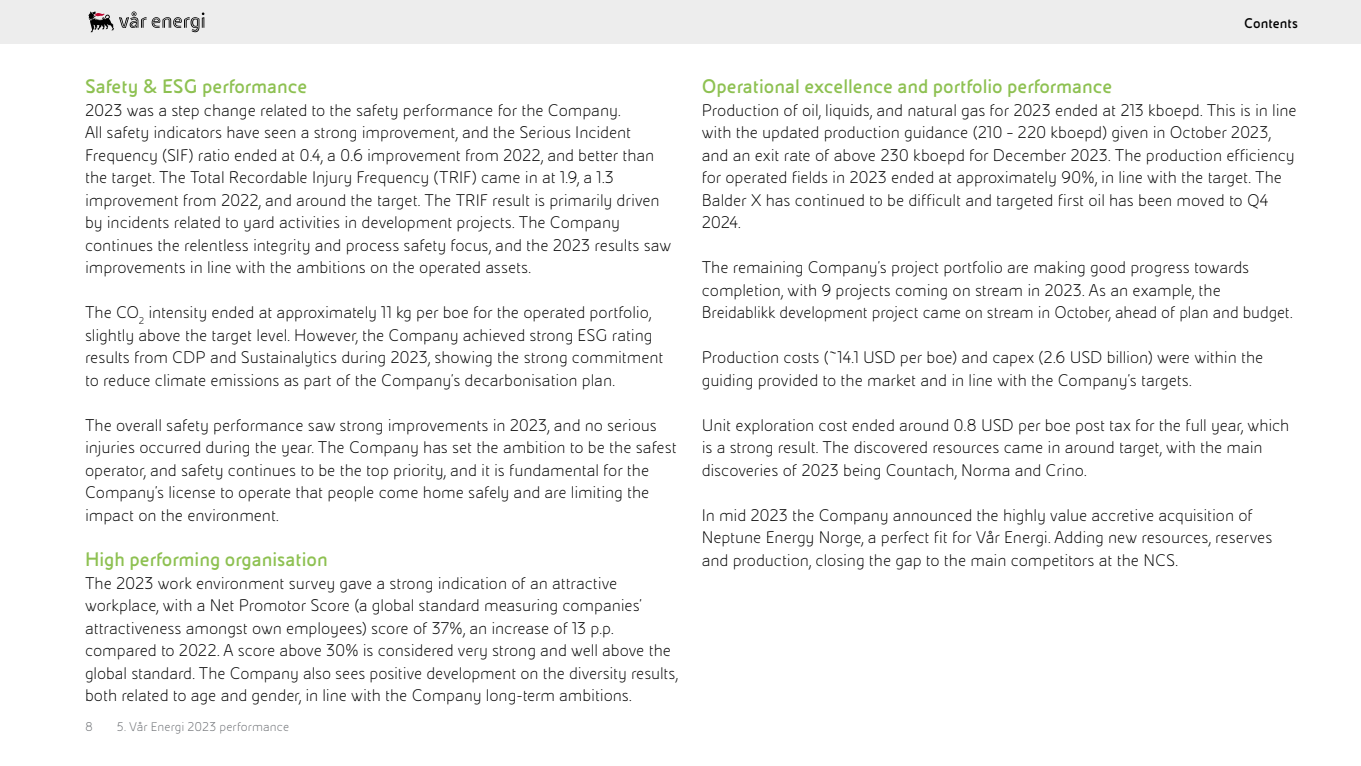
<style>
.page{position:relative;width:1361px;height:766px;background:#fff}
.page>*{position:absolute;margin:0;border:0;box-sizing:border-box;transform-origin:0 0}
.t1{font:700 21px "Eni Exp";color:#8ec152}
.t2{font:300 18px/22.5px "Eni Exp";letter-spacing:-.005em;color:#000}
.t3{font:700 15px "Eni Exp";letter-spacing:.005em;color:#000}
.t4{font:300 13.5px "Eni Exp";letter-spacing:.005em;color:#6a6d71}
</style>
<div class="page">
<div style="left:0;top:0;width:1361px;height:44px;background:#ededed"></div>
<svg style="left:88px;top:11px;width:116px;height:21px"></svg>
<p class="t1" style="left:85px;top:75px;width:224px">Safety &amp; ESG performance</p>
<p class="t2" style="left:85px;top:99px;width:588px">2023 was a step change related to the safety performance for the Company.<br>All safety indicators have seen a strong improvement, and the Serious Incident Frequency (SIF) ratio ended at 0.4, a 0.6 improvement from 2022, and better than the target. The Total Recordable Injury Frequency (TRIF) came in at 1.9, a 1.3 improvement from 2022, and around the target. The TRIF result is primarily driven by incidents related to yard activities in development projects. The Company continues the relentless integrity and process safety focus, and the 2023 results saw improvements in line with the ambitions on the operated assets.</p>
<p class="t2" style="left:85px;top:302px;width:580px">The CO<sub>2</sub> intensity ended at approximately 11 kg per boe for the operated portfolio, slightly above the target level. However, the Company achieved strong ESG rating results from CDP and Sustainalytics during 2023, showing the strong commitment to reduce climate emissions as part of the Company’s decarbonisation plan.</p>
<p class="t2" style="left:85px;top:414px;width:593px">The overall safety performance saw strong improvements in 2023, and no serious injuries occurred during the year. The Company has set the ambition to be the safest operator, and safety continues to be the top priority, and it is fundamental for the Company’s license to operate that people come home safely and are limiting the impact on the environment.</p>
<p class="t1" style="left:85px;top:548px;width:244px">High performing organisation</p>
<p class="t2" style="left:85px;top:572px;width:594px">The 2023 work environment survey gave a strong indication of an attractive workplace, with a Net Promotor Score (a global standard measuring companies’ attractiveness amongst own employees) score of 37%, an increase of 13 p.p. compared to 2022. A score above 30% is considered very strong and well above the global standard. The Company also sees positive development on the diversity results, both related to age and gender, in line with the Company long-term ambitions.</p>
<p class="t4" style="left:85px;top:719px;width:9px">8</p>
<p class="t4" style="left:117px;top:719px;width:174px">5. Vår Energi 2023 performance</p>
<p class="t3" style="left:1244px;top:15px;width:56px">Contents</p>
<p class="t1" style="left:702px;top:75px;width:412px">Operational excellence and portfolio performance</p>
<p class="t2" style="left:702px;top:99px;width:597px">Production of oil, liquids, and natural gas for 2023 ended at 213 kboepd. This is in line with the updated production guidance (210 – 220 kboepd) given in October 2023, and an exit rate of above 230 kboepd for December 2023. The production efficiency for operated fields in 2023 ended at approximately 90%, in line with the target. The Balder X has continued to be difficult and targeted first oil has been moved to Q4<br>2024.</p>
<p class="t2" style="left:702px;top:257px;width:592px">The remaining Company’s project portfolio are making good progress towards completion, with 9 projects coming on stream in 2023. As an example, the<br>Breidablikk development project came on stream in October, ahead of plan and budget.</p>
<p class="t2" style="left:702px;top:347px;width:563px">Production costs (~14.1 USD per boe) and capex (2.6 USD billion) were within the guiding provided to the market and in line with the Company’s targets.</p>
<p class="t2" style="left:702px;top:414px;width:589px">Unit exploration cost ended around 0.8 USD per boe post tax for the full year, which is a strong result. The discovered resources came in around target, with the main discoveries of 2023 being Countach, Norma and Crino.</p>
<p class="t2" style="left:702px;top:504px;width:572px">In mid 2023 the Company announced the highly value accretive acquisition of<br>Neptune Energy Norge, a perfect fit for Vår Energi. Adding new resources, reserves and production, closing the gap to the main competitors at the NCS.</p>
</div>
